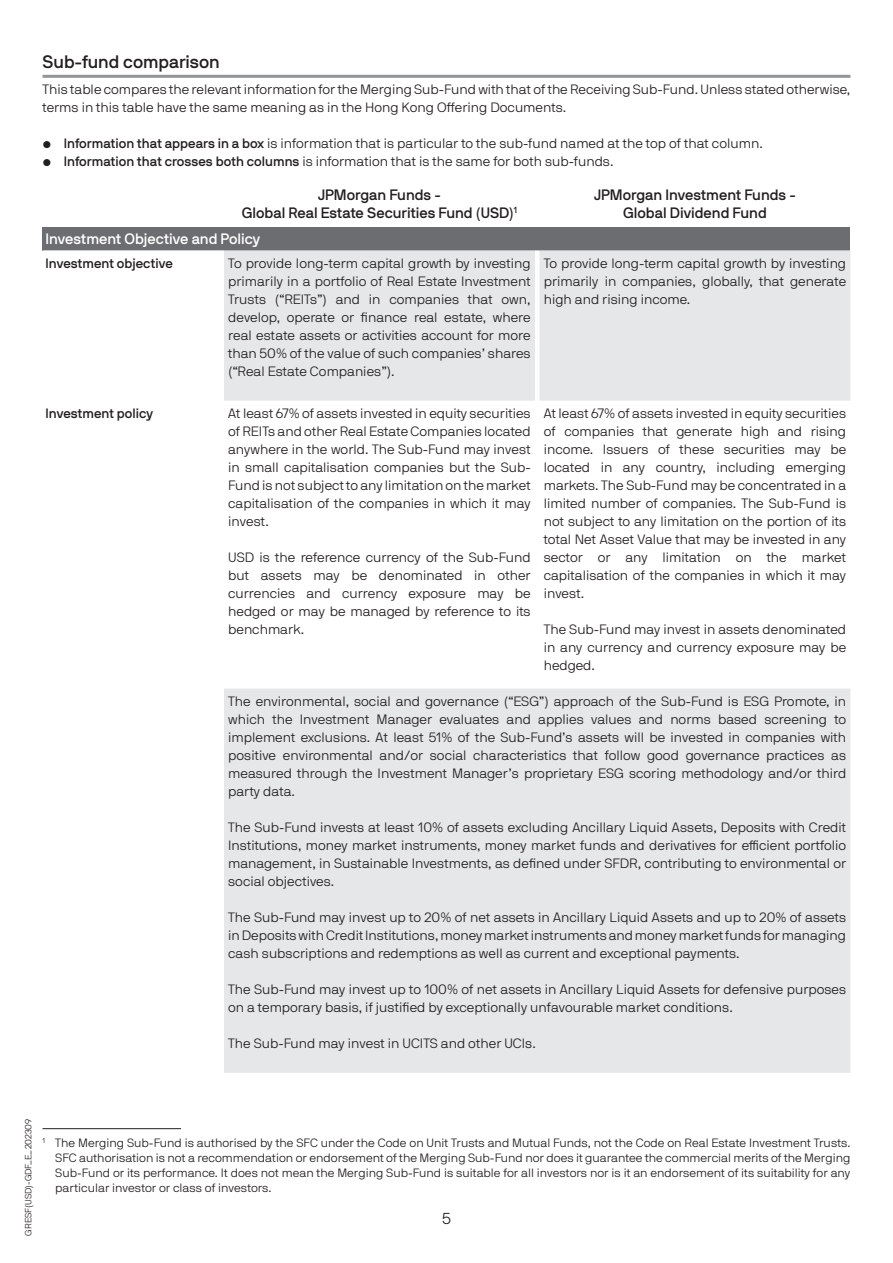
<style>
.page{position:relative;width:893px;height:1263px;background:#fff}
.page>*{position:absolute;margin:0;border:0;box-sizing:border-box;transform-origin:0 0}
.t1{font:18px "JPMAM Pro Med";color:#231f20}
.t2{font:15.75px "JPMAM Pro Lig";color:#231f20}
.t3{font:15px/18px "JPMAM Pro Med";color:#231f20;text-align:center}
.t4{font:15px "JPMAM Pro Med";color:#fff}
.t5{font:13.5px/18px "JPMAM Pro Lig";color:#231f20;text-align:justify}
.t6{font:13.5px "JPMAM Pro Med";color:#231f20}
.t7{font:12px/15px "JPMAM Pro Lig";color:#231f20;text-align:justify}
.t8{font:9px "JPMAM Pro Lig";color:#231f20}
.s1{font-family:"JPMAM Pro Med"}
</style>
<div class="page">
<hr style="left:43px;top:75px;width:807px;height:3px;background:#939598">
<div style="left:43px;top:227px;width:807px;height:23px;background:#6c6d70"></div>
<svg style="left:224px;top:250px;width:626px;height:823px;fill:#e6e7e9"></svg>
<hr style="left:43px;top:1128px;width:138px;height:1px;background:#231f20">
<h1 class="t1" style="left:43px;top:51px;width:179px">Sub-fund comparison</h1>
<p class="t5" style="left:43px;top:80px;width:809px">This table compares the relevant information for the Merging Sub-Fund with that of the Receiving Sub-Fund. Unless stated otherwise, terms in this table have the same meaning as in the Hong Kong Offering Documents.</p>
<p class="t5" style="left:43px;top:134px;width:722px">• <span class="s1">Information that appears in a box</span> is information that is particular to the sub-fund named at the top of that column.</p>
<p class="t5" style="left:43px;top:152px;width:572px">• <span class="s1">Information that crosses both columns</span> is information that is the same for both sub-funds.</p>
<p class="t3" style="left:242px;top:186px;width:277px">JPMorgan Funds -<br>Global Real Estate Securities Fund (USD)<sup>1</sup></p>
<p class="t3" style="left:594px;top:186px;width:203px">JPMorgan Investment Funds -<br>Global Dividend Fund</p>
<p class="t4" style="left:45px;top:230px;width:216px">Investment Objective and Policy</p>
<p class="t6" style="left:45px;top:256px;width:129px">Investment objective</p>
<p class="t5" style="left:228px;top:254px;width:304px">To provide long-term capital growth by investing primarily in a portfolio of Real Estate Investment Trusts (“REITs”) and in companies that own, develop, operate or finance real estate, where real estate assets or activities account for more than 50% of the value of such companies’ shares (“Real Estate Companies”).</p>
<p class="t5" style="left:544px;top:254px;width:304px">To provide long-term capital growth by investing primarily in companies, globally, that generate high and rising income.</p>
<p class="t6" style="left:45px;top:406px;width:109px">Investment policy</p>
<p class="t5" style="left:228px;top:405px;width:304px">At least 67% of assets invested in equity securities of REITs and other Real Estate Companies located anywhere in the world. The Sub-Fund may invest in small capitalisation companies but the Sub-Fund is not subject to any limitation on the market capitalisation of the companies in which it may invest.</p>
<p class="t5" style="left:228px;top:549px;width:304px">USD is the reference currency of the Sub-Fund but assets may be denominated in other currencies and currency exposure may be hedged or may be managed by reference to its benchmark.</p>
<p class="t5" style="left:544px;top:405px;width:304px">At least 67% of assets invested in equity securities of companies that generate high and rising income. Issuers of these securities may be located in any country, including emerging markets. The Sub-Fund may be concentrated in a limited number of companies. The Sub-Fund is not subject to any limitation on the portion of its total Net Asset Value that may be invested in any sector or any limitation on the market capitalisation of the companies in which it may invest.</p>
<p class="t5" style="left:544px;top:620px;width:304px">The Sub-Fund may invest in assets denominated in any currency and currency exposure may be hedged.</p>
<p class="t5" style="left:228px;top:692px;width:619px">The environmental, social and governance (“ESG”) approach of the Sub-Fund is ESG Promote, in which the Investment Manager evaluates and applies values and norms based screening to implement exclusions. At least 51% of the Sub-Fund’s assets will be invested in companies with positive environmental and/or social characteristics that follow good governance practices as measured through the Investment Manager’s proprietary ESG scoring methodology and/or third party data.</p>
<p class="t5" style="left:228px;top:818px;width:619px">The Sub-Fund invests at least 10% of assets excluding Ancillary Liquid Assets, Deposits with Credit Institutions, money market instruments, money market funds and derivatives for efficient portfolio management, in Sustainable Investments, as defined under SFDR, contributing to environmental or social objectives.</p>
<p class="t5" style="left:228px;top:908px;width:620px">The Sub-Fund may invest up to 20% of net assets in Ancillary Liquid Assets and up to 20% of assets in Deposits with Credit Institutions, money market instruments and money market funds for managing cash subscriptions and redemptions as well as current and exceptional payments.</p>
<p class="t5" style="left:228px;top:980px;width:619px">The Sub-Fund may invest up to 100% of net assets in Ancillary Liquid Assets for defensive purposes on a temporary basis, if justified by exceptionally unfavourable market conditions.</p>
<p class="t5" style="left:228px;top:1034px;width:309px">The Sub-Fund may invest in UCITS and other UCIs.</p>
<p class="t8" style="left:23px;top:1235px;width:118px;rotate:-90deg">GRESF(USD)-GDF_E_202309</p>
<p class="t7" style="left:55px;top:1135px;width:797px;text-indent:-13px"><sup>1</sup> The Merging Sub-Fund is authorised by the SFC under the Code on Unit Trusts and Mutual Funds, not the Code on Real Estate Investment Trusts.<br>SFC authorisation is not a recommendation or endorsement of the Merging Sub-Fund nor does it guarantee the commercial merits of the Merging Sub-Fund or its performance. It does not mean the Merging Sub-Fund is suitable for all investors nor is it an endorsement of its suitability for any particular investor or class of investors.</p>
<p class="t2" style="left:442px;top:1209px;width:10px">5</p>
</div>
